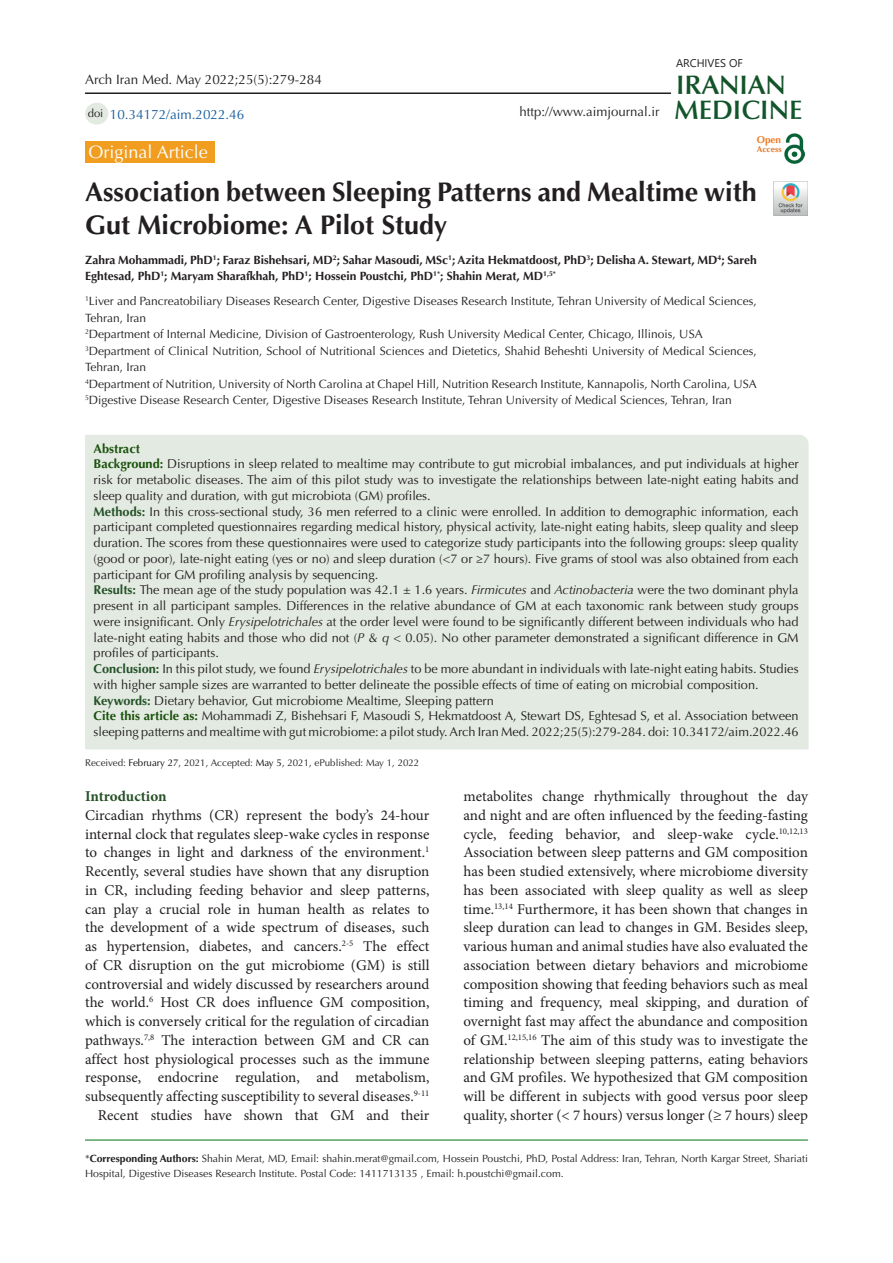
<style>
.page{position:relative;width:893px;height:1263px;background:#fff}
.page>*{position:absolute;margin:0;border:0;box-sizing:border-box;transform-origin:0 0}
.t1{font:700 27px/33px "Optima LT Std";color:#231f20}
.t2{font:600 26.85px "Optima LT Std";color:#11552a}
.t3{font:600 26.85px "Optima LT Std";color:#145228}
.t4{font:18px "Optima LT Std";color:#fff}
.t5{font:15px/18.8px "Minion Pro";color:#231f20;text-align:justify}
.t6{font:700 15px "Minion Pro";letter-spacing:-.005em;color:#265026}
.t7{font:13.5px "Optima LT Std";color:#231f20}
.t8{font:13.5px "Optima LT Std";color:#175d9e}
.t9{font:13.2px "Optima LT Std";color:#231f20}
.t10{font:12.75px/15.8px "Optima LT Std";color:#231f20;text-align:justify}
.t11{font:700 12.75px "Optima LT Std";color:#19510a}
.t12{font:12px/16.5px "Optima LT Std";color:#231f20}
.t13{font:700 12px/16.5px "Optima LT Std";color:#231f20}
.t14{font:11.25px "Optima LT Std";color:#231f20}
.t15{font:11.1px "Segoe UI";color:#231f20}
.t16{font:10.5px/15px "Optima LT Std";color:#231f20}
.t17{font:700 9.9px "Optima LT Std";color:#ee7a23}
.t18{font:9.75px "Optima LT Std";color:#231f20}
.t19{font:700 8.4px "Optima LT Std";color:#e67625}
.s1{font-weight:700;color:#19510a}
.s2{font-weight:700;color:#235126}
.s3{font-style:italic}
.s4{font-weight:700;color:#19500a}
.s5{color:#040503}
.s6{font-weight:700}
</style>
<div class="page">
<hr style="left:85px;top:1140px;width:723px;height:1px;background:#007513">
<div style="left:85px;top:141px;width:130px;height:22px;background:#f19d20"></div>
<div style="left:85px;top:435px;width:724px;height:314px;background:#e3eae2"></div>
<div style="left:85px;top:103px;width:23px;height:22px;background:#e3eae2;border-radius:50%"></div>
<hr style="left:85px;top:92px;width:586px;height:2px;background:#231f20">
<img style="left:785px;top:133px;width:19px;height:31px">
<img style="left:774px;top:182px;width:34px;height:34px">
<p class="t7" style="left:85px;top:72px;width:238px">Arch Iran Med. May 2022;25(5):279-284</p>
<p class="t14" style="left:88px;top:106px;width:17px">doi</p>
<p class="t8" style="left:110px;top:106px;width:136px">10.34172/aim.2022.46</p>
<p class="t9" style="left:520px;top:104px;width:141px">http://www.aimjournal.ir</p>
<p class="t15" style="left:676px;top:52px;width:68px">ARCHIVES OF</p>
<p class="t3" style="left:676px;top:69px;width:111px">IRANIAN</p>
<p class="t2" style="left:674px;top:94px;width:130px">MEDICINE</p>
<p class="t17" style="left:757px;top:134px;width:26px">Open</p>
<p class="t19" style="left:757px;top:144px;width:26px">Access</p>
<p class="t4" style="left:89px;top:141px;width:121px">Original Article</p>
<p class="t1" style="left:85px;top:176px;width:673px">Association between Sleeping Patterns and Mealtime with<br>Gut Microbiome: A Pilot Study</p>
<p class="t13" style="left:85px;top:252px;width:673px">Zahra Mohammadi, PhD<sup>1</sup>; Faraz Bishehsari, MD<sup>2</sup>; Sahar Masoudi, MSc<sup>1</sup>; Azita Hekmatdoost, PhD<sup>3</sup>; Delisha A. Stewart, MD<sup>4</sup>; Sareh<br>Eghtesad, PhD<sup>1</sup>; Maryam Sharafkhah, PhD<sup>1</sup>; Hossein Poustchi, PhD<sup>1*</sup>; Shahin Merat, MD<sup>1,5*</sup></p>
<p class="t12" style="left:85px;top:293px;width:673px"><sup>1</sup>Liver and Pancreatobiliary Diseases Research Center, Digestive Diseases Research Institute, Tehran University of Medical Sciences,<br>Tehran, Iran</p>
<p class="t12" style="left:85px;top:326px;width:619px"><sup>2</sup>Department of Internal Medicine, Division of Gastroenterology, Rush University Medical Center, Chicago, Illinois, USA</p>
<p class="t12" style="left:85px;top:343px;width:673px"><sup>3</sup>Department of Clinical Nutrition, School of Nutritional Sciences and Dietetics, Shahid Beheshti University of Medical Sciences,<br>Tehran, Iran</p>
<p class="t12" style="left:85px;top:376px;width:673px"><sup>4</sup>Department of Nutrition, University of North Carolina at Chapel Hill, Nutrition Research Institute, Kannapolis, North Carolina, USA</p>
<p class="t12" style="left:85px;top:392px;width:648px"><sup>5</sup>Digestive Disease Research Center, Digestive Diseases Research Institute, Tehran University of Medical Sciences, Tehran, Iran</p>
<p class="t11" style="left:94px;top:441px;width:48px">Abstract</p>
<p class="t10" style="left:94px;top:456px;width:707px"><span class="s1">Background:</span> Disruptions in sleep related to mealtime may contribute to gut microbial imbalances, and put individuals at higher risk for metabolic diseases. The aim of this pilot study was to investigate the relationships between late-night eating habits and sleep quality and duration, with gut microbiota (GM) profiles.</p>
<p class="t10" style="left:94px;top:504px;width:707px"><span class="s2">Methods:</span> In this cross-sectional study, 36 men referred to a clinic were enrolled. In addition to demographic information, each participant completed questionnaires regarding medical history, physical activity, late-night eating habits, sleep quality and sleep duration. The scores from these questionnaires were used to categorize study participants into the following groups: sleep quality (good or poor), late-night eating (yes or no) and sleep duration (&lt;7 or ≥7 hours). Five grams of stool was also obtained from each participant for GM profiling analysis by sequencing.</p>
<p class="t10" style="left:94px;top:582px;width:707px"><span class="s2">Results:</span> The mean age of the study population was 42.1 ± 1.6 years. <span class="s3">Firmicutes</span> and <span class="s3">Actinobacteria</span> were the two dominant phyla present in all participant samples. Differences in the relative abundance of GM at each taxonomic rank between study groups were insignificant. Only <span class="s3">Erysipelotrichales</span> at the order level were found to be significantly different between individuals who had late-night eating habits and those who did not (<span class="s3">P</span> &amp; <span class="s3">q</span> &lt; 0.05). No other parameter demonstrated a significant difference in GM profiles of participants.</p>
<p class="t10" style="left:94px;top:661px;width:706px"><span class="s2">Conclusion:</span> In this pilot study, we found <span class="s3">Erysipelotrichales</span> to be more abundant in individuals with late-night eating habits. Studies with higher sample sizes are warranted to better delineate the possible effects of time of eating on microbial composition.</p>
<p class="t10" style="left:94px;top:693px;width:402px"><span class="s2">Keywords:</span> Dietary behavior, Gut microbiome Mealtime, Sleeping pattern</p>
<p class="t10" style="left:94px;top:708px;width:706px"><span class="s4">Cite this article as:</span> Mohammadi Z, Bishehsari F, Masoudi S, Hekmatdoost A, Stewart DS, Eghtesad S, et al. Association between sleeping patterns and mealtime with gut microbiome: a pilot study. Arch Iran Med. 2022;25(5):279-284. doi: 10.34172/aim.2022.46</p>
<p class="t18" style="left:85px;top:757px;width:336px">Received: <span class="s5">February 27</span>, 2021, Accepted: <span class="s5">May 5</span>, 2021, ePublished: May 1, 2022</p>
<p class="t6" style="left:85px;top:786px;width:83px">Introduction</p>
<p class="t5" style="left:85px;top:806px;width:346px">Circadian rhythms (CR) represent the body’s 24-hour internal clock that regulates sleep-wake cycles in response to changes in light and darkness of the environment.<sup>1<br></sup>Recently, several studies have shown that any disruption in CR, including feeding behavior and sleep patterns, can play a crucial role in human health as relates to the development of a wide spectrum of diseases, such as hypertension, diabetes, and cancers.<sup>2-5</sup> The effect of CR disruption on the gut microbiome (GM) is still controversial and widely discussed by researchers around the world.<sup>6</sup> Host CR does influence GM composition, which is conversely critical for the regulation of circadian pathways.<sup>7,8</sup> The interaction between GM and CR can affect host physiological processes such as the immune response, endocrine regulation, and metabolism, subsequently affecting susceptibility to several diseases.<sup>9-11</sup></p>
<p class="t5" style="left:98px;top:1106px;width:333px">Recent studies have shown that GM and their</p>
<p class="t5" style="left:463px;top:787px;width:346px">metabolites change rhythmically throughout the day and night and are often influenced by the feeding-fasting cycle, feeding behavior, and sleep-wake cycle.<sup>10,12,13<br></sup>Association between sleep patterns and GM composition has been studied extensively, where microbiome diversity has been associated with sleep quality as well as sleep time.<sup>13,14</sup> Furthermore, it has been shown that changes in sleep duration can lead to changes in GM. Besides sleep, various human and animal studies have also evaluated the association between dietary behaviors and microbiome composition showing that feeding behaviors such as meal timing and frequency, meal skipping, and duration of overnight fast may affect the abundance and composition of GM.<sup>12,15,16</sup> The aim of this study was to investigate the relationship between sleeping patterns, eating behaviors and GM profiles. We hypothesized that GM composition will be different in subjects with good versus poor sleep quality, shorter (&lt; 7 hours) versus longer (≥ 7 hours) sleep</p>
<p class="t16" style="left:85px;top:1151px;width:724px">*<span class="s6">Corresponding Authors:</span> Shahin Merat, MD, Email: shahin.merat@gmail.com, Hossein Poustchi, PhD, Postal Address: Iran, Tehran, North Kargar Street, Shariati<br>Hospital, Digestive Diseases Research Institute. Postal Code: 1411713135 , Email: h.poustchi@gmail.com.</p>
</div>
